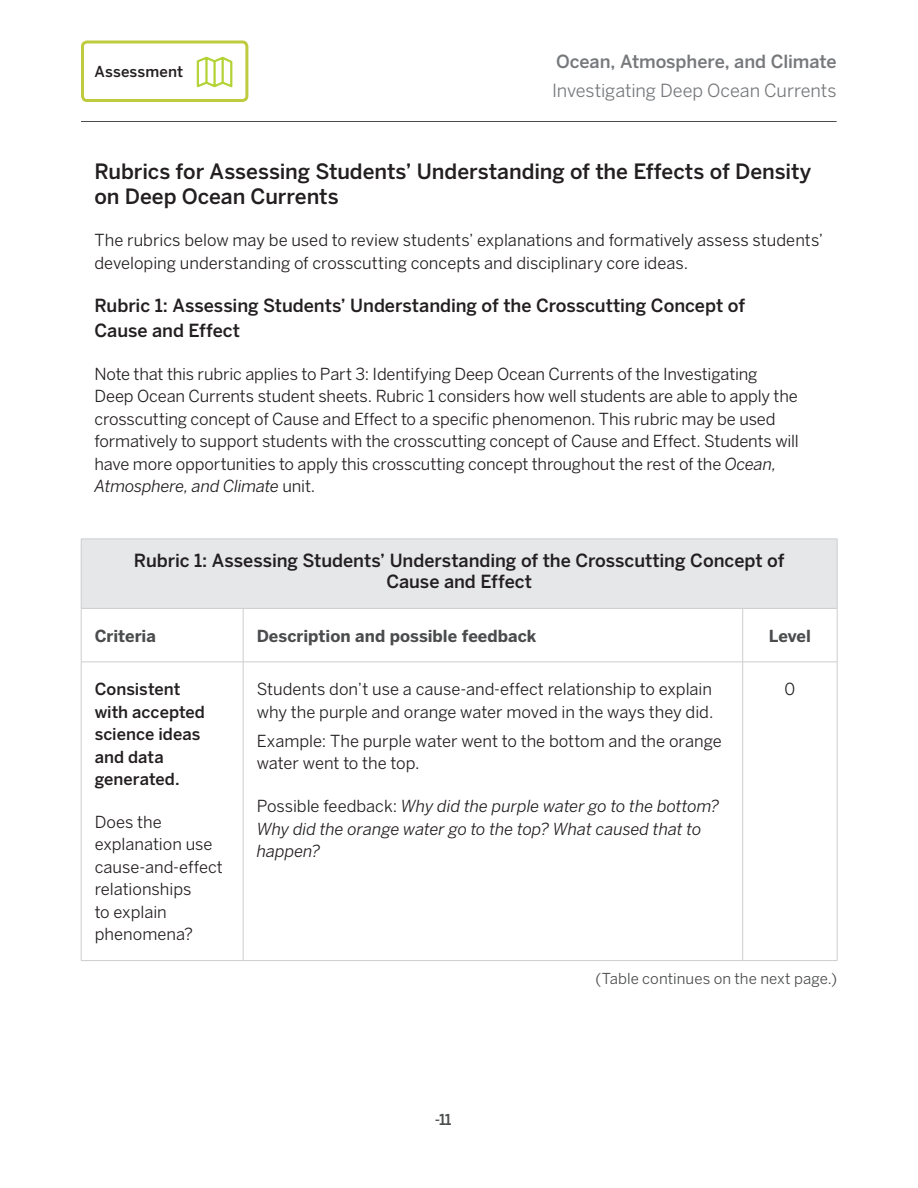
<style>
.page{position:relative;width:918px;height:1188px;background:#fff}
.page>*{position:absolute;margin:0;border:0;box-sizing:border-box;transform-origin:0 0}
.Heading_2{font:500 21px/25.2px "Benton Sans";letter-spacing:-.005em;color:#231f20}
.Heading_2-2{font:500 18px/25.2px "Benton Sans";letter-spacing:-.005em;color:#231f20}
.t1{font:18px "Benton Sans";letter-spacing:-.005em;color:#76787b}
.t2{font:500 18px "Benton Sans";letter-spacing:-.005em;color:#76787b}
.Body_Copy{font:16.5px/22.5px "Benton Sans";letter-spacing:-.01em;color:#231f20}
.Heading_2-3{font:16.5px/22.5px "Benton Sans";color:#231f20}
.Body_Copy-2{font:italic 16.5px/22.5px "Benton Sans";letter-spacing:-.005em;color:#231f20}
.Body_Copy-3{font:500 16.5px/22.5px "Benton Sans";color:#231f20}
.Table_-_Rubric_Colum{font:700 16.5px "Benton Sans";color:#4b4c4d}
.Asterisk{font:15px "Benton Sans";letter-spacing:.005em;color:#4b4c4d}
.t3{font:500 15px "Benton Sans";letter-spacing:.005em;color:#231f20}
.t4{font:500 15px "Benton Sans";color:#4b4c4d}
.s1{font-style:italic}
.s2{font-style:normal}
</style>
<div class="page">
<hr style="left:81px;top:121px;width:756px;height:1px;background:#4b4c4d">
<div style="left:81px;top:40px;width:167px;height:62px;border:3px solid #becb3f;border-radius:4px"></div>
<svg style="left:197px;top:56px;width:36px;height:32px"></svg>
<div style="left:81px;top:539px;width:756px;height:69px;background:#e6e7e9"></div>
<hr style="left:837px;top:539px;width:1px;height:69px;background:#cccdcf">
<hr style="left:81px;top:539px;width:162px;height:1px;background:#cccdcf">
<hr style="left:81px;top:539px;width:1px;height:69px;background:#cccdcf">
<hr style="left:243px;top:539px;width:500px;height:1px;background:#cccdcf">
<hr style="left:743px;top:539px;width:94px;height:1px;background:#cccdcf">
<hr style="left:81px;top:608px;width:162px;height:1px;background:#cccdcf">
<hr style="left:81px;top:609px;width:1px;height:53px;background:#cccdcf">
<hr style="left:243px;top:608px;width:500px;height:1px;background:#cccdcf">
<hr style="left:243px;top:609px;width:1px;height:53px;background:#cccdcf">
<hr style="left:743px;top:608px;width:94px;height:1px;background:#cccdcf">
<hr style="left:742px;top:609px;width:1px;height:53px;background:#cccdcf">
<hr style="left:837px;top:609px;width:1px;height:53px;background:#cccdcf">
<hr style="left:81px;top:662px;width:162px;height:1px;background:#cccdcf">
<hr style="left:81px;top:662px;width:1px;height:298px;background:#cccdcf">
<hr style="left:243px;top:662px;width:500px;height:1px;background:#cccdcf">
<hr style="left:243px;top:662px;width:1px;height:298px;background:#cccdcf">
<hr style="left:743px;top:662px;width:94px;height:1px;background:#cccdcf">
<hr style="left:742px;top:662px;width:1px;height:298px;background:#cccdcf">
<hr style="left:837px;top:662px;width:1px;height:298px;background:#cccdcf">
<hr style="left:743px;top:960px;width:94px;height:1px;background:#cccdcf">
<hr style="left:243px;top:960px;width:500px;height:1px;background:#cccdcf">
<hr style="left:81px;top:960px;width:162px;height:1px;background:#cccdcf">
<p class="t3" style="left:94px;top:62px;width:90px">Assessment</p>
<p class="t2" style="left:556px;top:51px;width:282px">Ocean, Atmosphere, and Climate</p>
<p class="t1" style="left:552px;top:79px;width:286px">Investigating Deep Ocean Currents</p>
<p class="Heading_2" style="left:94px;top:158px;width:718px">Rubrics for Assessing Students’ Understanding of the Effects of Density on Deep Ocean Currents</p>
<p class="Heading_2-3" style="left:94px;top:229px;width:730px">The rubrics below may be used to review students’ explanations and formatively assess students’ developing understanding of crosscutting concepts and disciplinary core ideas.</p>
<p class="Heading_2-2" style="left:94px;top:293px;width:652px">Rubric 1: Assessing Students’ Understanding of the Crosscutting Concept of<br>Cause and Effect</p>
<p class="Body_Copy" style="left:94px;top:362px;width:706px">Note that this rubric applies to Part 3: Identifying Deep Ocean Currents of the Investigating Deep Ocean Currents student sheets. Rubric 1 considers how well students are able to apply the crosscutting concept of Cause and Effect to a specific phenomenon. This rubric may be used formatively to support students with the crosscutting concept of Cause and Effect. Students will have more opportunities to apply this crosscutting concept throughout the rest of the <span class="s1">Ocean, Atmosphere, and Climate</span> unit.</p>
<p class="Heading_2-2" style="left:134px;top:549px;width:652px;line-height:21.6px;text-align:center">Rubric 1: Assessing Students’ Understanding of the Crosscutting Concept of<br>Cause and Effect</p>
<p class="Table_-_Rubric_Colum" style="left:95px;top:625px;width:63px">Criteria</p>
<p class="Table_-_Rubric_Colum" style="left:257px;top:625px;width:281px">Description and possible feedback</p>
<p class="Table_-_Rubric_Colum" style="left:769px;top:625px;width:44px">Level</p>
<p class="Body_Copy-3" style="left:95px;top:678px;width:112px">Consistent with accepted science ideas and data generated.</p>
<p class="Body_Copy" style="left:95px;top:811px;width:130px">Does the explanation use cause-and-effect relationships<br>to explain phenomena?</p>
<p class="Body_Copy" style="left:257px;top:678px;width:458px">Students don’t use a cause-and-effect relationship to explain why the purple and orange water moved in the ways they did.</p>
<p class="Body_Copy" style="left:257px;top:730px;width:467px">Example: The purple water went to the bottom and the orange water went to the top.</p>
<p class="Body_Copy-2" style="left:257px;top:795px;width:464px"><span class="s2">Possible feedback:</span> Why did the purple water go to the bottom?<br>Why did the orange water go to the top? What caused that to happen?</p>
<p class="Body_Copy" style="left:785px;top:678px;width:12px">0</p>
<p class="t4" style="left:435px;top:1110px;width:18px">-11</p>
<p class="Asterisk" style="left:596px;top:969px;width:243px">(Table continues on the next page.)</p>
</div>
